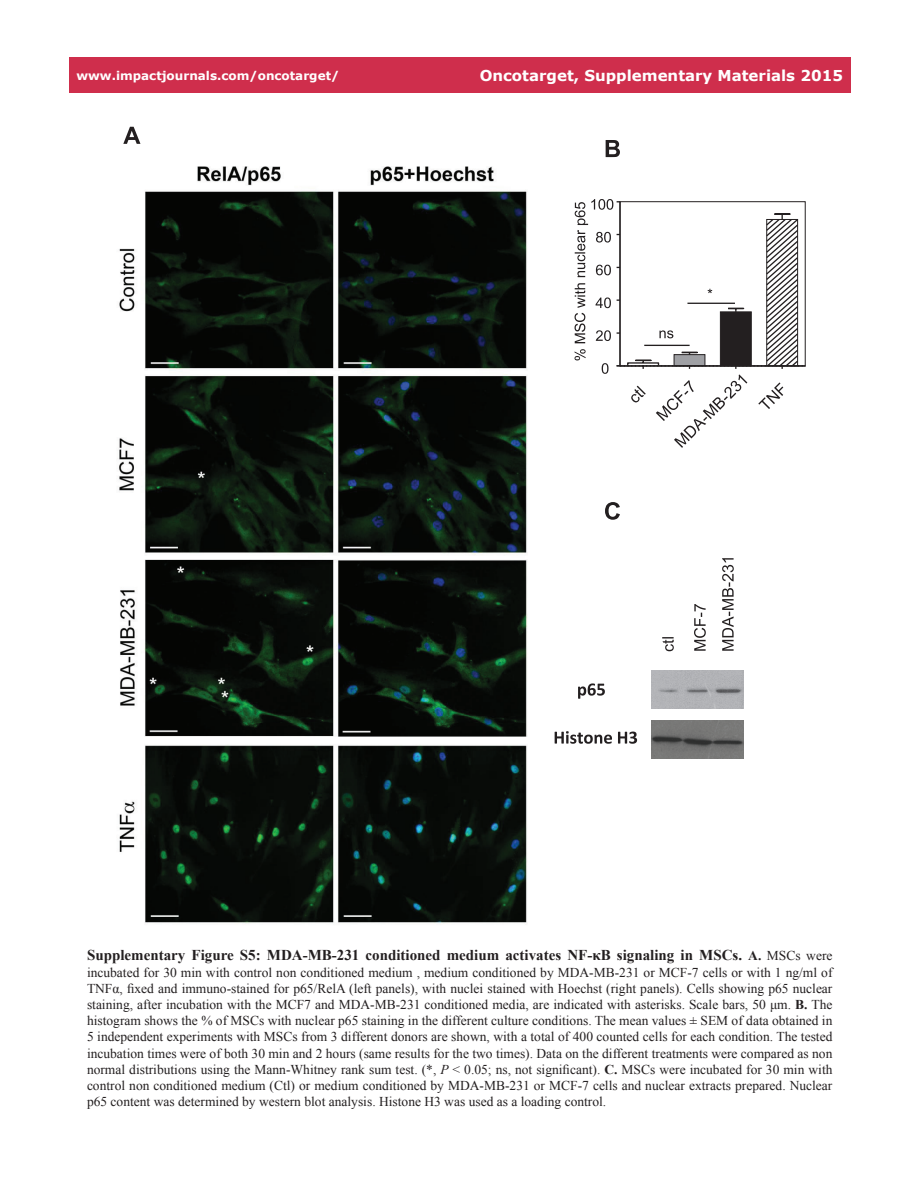
<style>
.page{position:relative;width:918px;height:1188px;background:#fff}
.page>*{position:absolute;margin:0;border:0;box-sizing:border-box;transform-origin:0 0}
.FigureText{font:700 15px "Times New Roman";color:#231f20}
.t1{font:700 15px "Verdana";color:#fff}
.FigureText-2{font:13.5px/16.2px "Times New Roman";color:#231f20;text-align:justify}
.t2{font:700 12px "Verdana";color:#fff}
.s1{font-size:13.5px}
.s2{font-weight:400;font-size:13.5px}
.s3{font-weight:700}
.s4{font-style:italic}
</style>
<div class="page">
<div style="left:69px;top:57px;width:781px;height:36px;background:#cf2e4c"></div>
<svg style="left:123px;top:127px;width:17px;height:17px"></svg>
<svg style="left:606px;top:140px;width:14px;height:17px"></svg>
<img style="left:119px;top:166px;width:408px;height:758px">
<svg style="left:575px;top:199px;width:231px;height:249px"></svg>
<svg style="left:662px;top:637px;width:12px;height:14px"></svg>
<svg style="left:694px;top:604px;width:12px;height:47px"></svg>
<svg style="left:722px;top:558px;width:12px;height:93px"></svg>
<svg style="left:605px;top:502px;width:15px;height:18px"></svg>
<img style="left:652px;top:670px;width:91px;height:39px">
<svg style="left:578px;top:683px;width:27px;height:16px"></svg>
<svg style="left:555px;top:731px;width:57px;height:13px"></svg>
<svg style="left:618px;top:732px;width:19px;height:12px"></svg>
<img style="left:652px;top:720px;width:91px;height:39px">
<p class="t2" style="left:76px;top:67px;width:264px">www.impactjournals.com/oncotarget/</p>
<p class="t1" style="left:480px;top:66px;width:365px">Oncotarget, Supplementary Materials 2015</p>
<p class="FigureText" style="left:87px;top:945px;width:747px">Supplementary Figure S5: MDA-MB-231 conditioned medium activates NF-κB signaling in MSCs. <span class="s1">A.</span> <span class="s2">MSCs were</span></p>
<p class="FigureText-2" style="left:87px;top:964px;width:747px">incubated for 30 min with control non conditioned medium , medium conditioned by MDA-MB-231 or MCF-7 cells or with 1 ng/ml of TNFα, fixed and immuno-stained for p65/RelA (left panels), with nuclei stained with Hoechst (right panels). Cells showing p65 nuclear staining, after incubation with the MCF7 and MDA-MB-231 conditioned media, are indicated with asterisks. Scale bars, 50 μm. <span class="s3">B.</span> The histogram shows the % of MSCs with nuclear p65 staining in the different culture conditions. The mean values ± SEM of data obtained in 5 independent experiments with MSCs from 3 different donors are shown, with a total of 400 counted cells for each condition. The tested incubation times were of both 30 min and 2 hours (same results for the two times). Data on the different treatments were compared as non normal distributions using the Mann-Whitney rank sum test. (*, <span class="s4">P</span> &lt; 0.05; ns, not significant). <span class="s3">C.</span> MSCs were incubated for 30 min with control non conditioned medium (Ctl) or medium conditioned by MDA-MB-231 or MCF-7 cells and nuclear extracts prepared. Nuclear p65 content was determined by western blot analysis. Histone H3 was used as a loading control.</p>
</div>
